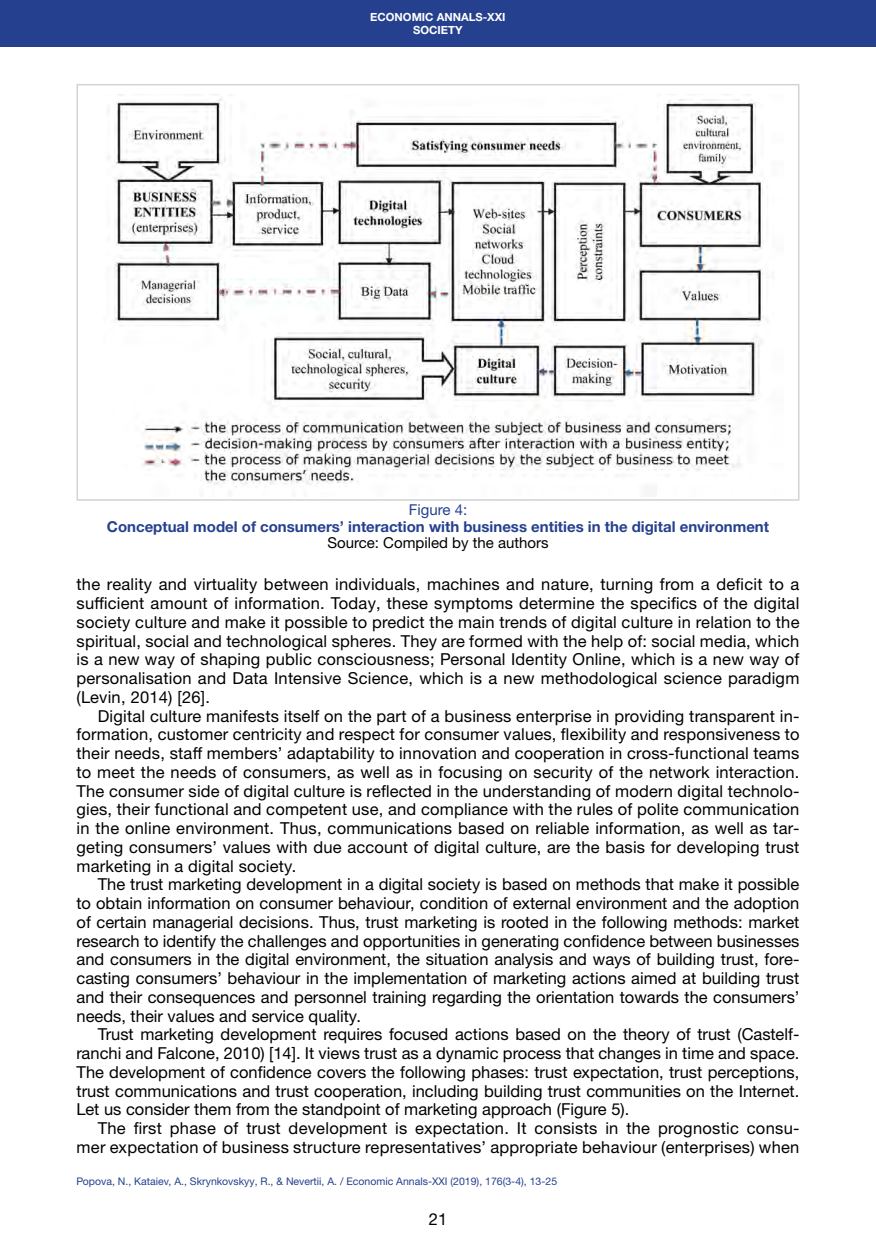
<style>
.page{position:relative;width:876px;height:1246px;background:#fff}
.page>*{position:absolute;margin:0;border:0;box-sizing:border-box;transform-origin:0 0}
.Абзац_2019{font:16.5px/18.8px "Helvetica Neue LTW1 G";letter-spacing:.015em;color:#000;text-align:justify}
.Таблицы___рисунки_ша{font:700 15px "Helvetica Neue LTW1 G";color:#25408f}
.Таблицы__рисунки__по{font:15px "Helvetica Neue LTW1 G";color:#000}
.Таблицы___рисунки_ша-2{font:15px "Helvetica Neue LTW1 G";color:#25408f}
.Посада_2016{font:700 11.25px "Helvetica Neue LTW1 G";color:#fff}
.Нижний_колонтитул_20{font:10.5px "Helvetica Neue LTW1 G";color:#25408f}
</style>
<div class="page">
<div style="left:0;top:0;width:876px;height:47px;background:#25408f"></div>
<img style="left:108px;top:94px;width:656px;height:393px">
<div style="left:77px;top:84px;width:722px;height:417px;border:2px solid #d1d3d4"></div>
<p class="Посада_2016" style="left:370px;top:10px;width:137px">ECONOMIC ANNALS-XXI</p>
<p class="Посада_2016" style="left:413px;top:23px;width:51px">SOCIETY</p>
<p class="Таблицы___рисунки_ша-2" style="left:409px;top:501px;width:60px">Figure 4:</p>
<p class="Таблицы___рисунки_ша" style="left:107px;top:517px;width:664px">Conceptual model of consumers’ interaction with business entities in the digital environment</p>
<p class="Таблицы__рисунки__по" style="left:327px;top:534px;width:223px">Source: Compiled by the authors</p>
<p class="Абзац_2019" style="left:77px;top:575px;width:724px">the reality and virtuality between individuals, machines and nature, turning from a deficit to a sufficient amount of information. Today, these symptoms determine the specifics of the digital society culture and make it possible to predict the main trends of digital culture in relation to the spiritual, social and technological spheres. They are formed with the help of: social media, which is a new way of shaping public consciousness; Personal Identity Online, which is a new way of personalisation and Data Intensive Science, which is a new methodological science paradigm (Levin, 2014) [26].</p>
<p class="Абзац_2019" style="left:77px;top:706px;width:724px;text-indent:21px">Digital culture manifests itself on the part of a business enterprise in providing transparent in&shy;formation, customer centricity and respect for consumer values, flexibility and responsiveness to their needs, staff members’ adaptability to innovation and cooperation in cross-functional teams to meet the needs of consumers, as well as in focusing on security of the network interaction.<br>The consumer side of digital culture is reflected in the understanding of modern digital technolo&shy;gies, their functional and competent use, and compliance with the rules of polite communication in the online environment. Thus, communications based on reliable information, as well as tar&shy;geting consumers’ values with due account of digital culture, are the basis for developing trust marketing in a digital society.</p>
<p class="Абзац_2019" style="left:77px;top:875px;width:724px;text-indent:21px">The trust marketing development in a digital society is based on methods that make it possible to obtain information on consumer behaviour, condition of external environment and the adoption of certain managerial decisions. Thus, trust marketing is rooted in the following methods: market research to identify the challenges and opportunities in generating confidence between businesses and consumers in the digital environment, the situation analysis and ways of building trust, fore&shy;casting consumers’ behaviour in the implementation of marketing actions aimed at building trust and their consequences and personnel training regarding the orientation towards the consumers’ needs, their values and service quality.</p>
<p class="Абзац_2019" style="left:77px;top:1025px;width:724px;text-indent:21px">Trust marketing development requires focused actions based on the theory of trust (Castelf&shy;ranchi and Falcone, 2010) [14]. It views trust as a dynamic process that changes in time and space.<br>The development of confidence covers the following phases: trust expectation, trust perceptions, trust communications and trust cooperation, including building trust communities on the Internet.<br>Let us consider them from the standpoint of marketing approach (Figure 5).</p>
<p class="Абзац_2019" style="left:77px;top:1119px;width:724px;text-align:right">The first phase of trust development is expectation. It consists in the prognostic consu&shy;mer expectation of business structure representatives’ appropriate behaviour (enterprises) when</p>
<p class="Нижний_колонтитул_20" style="left:77px;top:1174px;width:482px">Popova, N., Kataiev, A., Skrynkovskyy, R., &amp; Nevertii, A. / Economic Annals-XXI (2019), 176(3-4), 13-25</p>
<p class="Абзац_2019" style="left:429px;top:1209px;width:20px">21</p>
</div>
